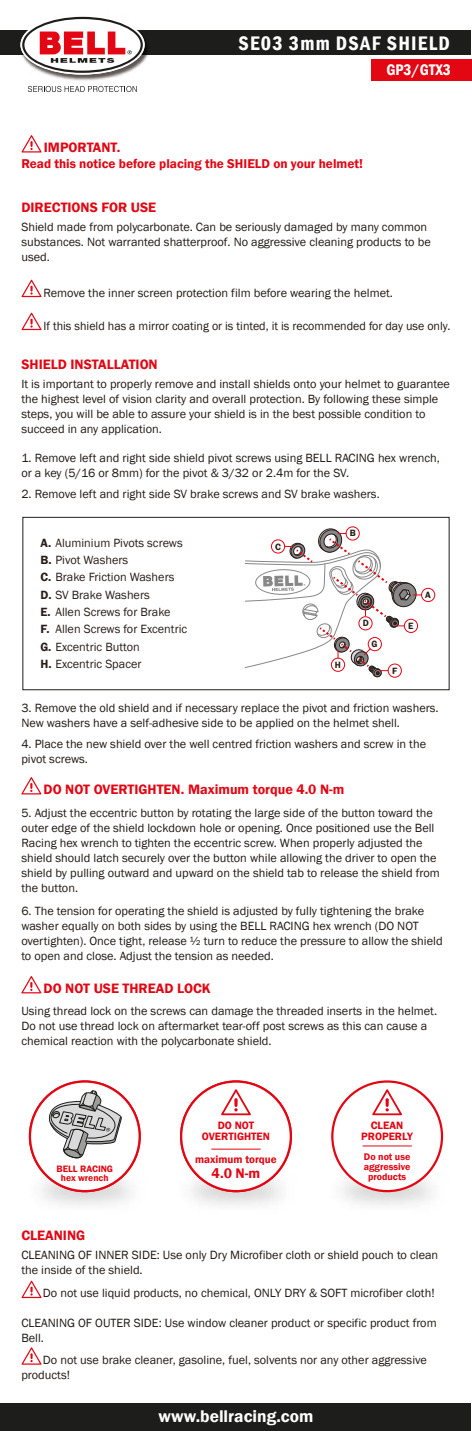
<style>
.page{position:relative;width:472px;height:1431px;background:#fff}
.page>*{position:absolute;margin:0;border:0;box-sizing:border-box;transform-origin:0 0}
.t1{font:600 condensed 20.12px "Franklin Gothic";letter-spacing:.06em;color:#fff}
.t2{font:600 17.32px "Franklin Gothic";color:#fff}
.t3{font:600 condensed 15.75px "Franklin Gothic";color:#fff}
.t4{font:600 14.35px "Franklin Gothic";color:#e30613}
.t5{font:600 14px "Franklin Gothic";color:#e30613}
.t6{font:600 13.12px "Franklin Gothic";color:#e30613}
.t7{font:12.25px/14.9px "Franklin Gothic";color:#201813}
.t8{font:12.25px "Franklin Gothic";color:#291c19}
.t9{font:600 12.25px "Franklin Gothic";color:#291c19}
.t10{font:600 11.03px/10.8px "Franklin Gothic";color:#e30613;text-align:center}
.t11{font:600 9.97px/9.8px "Franklin Gothic";color:#e30613;text-align:center}
.t12{font:600 9.45px/9.1px "Franklin Gothic";color:#e30613;text-align:center}
.t13{font:600 9.45px "Franklin Gothic";color:#291c19}
.s1{font-weight:600}
</style>
<div class="page">
<svg style="left:21px;top:135px;width:21px;height:17px"></svg>
<svg style="left:21px;top:279px;width:21px;height:18px"></svg>
<svg style="left:21px;top:1280px;width:21px;height:17px"></svg>
<svg style="left:21px;top:1347px;width:21px;height:17px"></svg>
<svg style="left:21px;top:777px;width:20px;height:17px"></svg>
<svg style="left:21px;top:976px;width:20px;height:17px"></svg>
<svg style="left:21px;top:312px;width:21px;height:18px"></svg>
<div style="left:1px;top:30px;width:469px;height:25px;background:#1d1d1b"></div>
<div style="left:371px;top:59px;width:99px;height:21px;background:#e30613"></div>
<div style="left:1px;top:1402px;width:470px;height:27px;background:#1d1d1b"></div>
<img style="left:49px;top:40px;width:99px;height:41px">
<svg style="left:20px;top:16px;width:124px;height:59px"></svg>
<svg style="left:28px;top:86px;width:109px;height:6px"></svg>
<img style="left:28px;top:1125px;width:100px;height:80px">
<div style="left:30px;top:1081px;width:109px;height:109px;background:#fff;border-radius:50%"></div>
<svg style="left:47px;top:1089px;width:75px;height:69px"></svg>
<img style="left:128px;top:1124px;width:150px;height:81px">
<div style="left:181px;top:1081px;width:109px;height:109px;background:#fff;border-radius:50%"></div>
<svg style="left:221px;top:1089px;width:30px;height:26px"></svg>
<hr style="left:211px;top:1148px;width:49px;height:1px;background:#e30613">
<img style="left:278px;top:1124px;width:166px;height:81px">
<div style="left:332px;top:1081px;width:109px;height:109px;background:#fff;border-radius:50%"></div>
<div style="left:331px;top:1080px;width:112px;height:112px;border:2px solid #e30613;border-radius:50%"></div>
<svg style="left:372px;top:1089px;width:30px;height:26px"></svg>
<hr style="left:362px;top:1145px;width:49px;height:1px;background:#e30613">
<div style="left:22px;top:517px;width:427px;height:173px;border:1px solid #1d1d1b"></div>
<div style="left:420px;top:587px;width:15px;height:15px;border:1px solid #e30613;border-radius:50%"></div>
<div style="left:345px;top:526px;width:14px;height:14px;border:1px solid #e30613;border-radius:50%"></div>
<svg style="left:244px;top:527px;width:177px;height:150px"></svg>
<h1 class="t1" style="left:238px;top:29px;width:212px">SE03 3mm DSAF SHIELD</h1>
<p class="t3" style="left:386px;top:59px;width:66px">GP3/GTX3</p>
<p class="t5" style="left:44px;top:139px;width:78px">IMPORTANT.</p>
<p class="t6" style="left:21px;top:155px;width:343px">Read this notice before placing the SHIELD on your helmet!</p>
<p class="t5" style="left:21px;top:199px;width:136px">DIRECTIONS FOR USE</p>
<p class="t7" style="left:21px;top:220px;width:410px">Shield made from polycarbonate. Can be seriously damaged by many common substances. Not warranted shatterproof. No aggressive cleaning products to be used.</p>
<p class="t7" style="left:43px;top:286px;width:350px">Remove the inner screen protection film before wearing the helmet.</p>
<p class="t7" style="left:43px;top:319px;width:408px">If this shield has a mirror coating or is tinted, it is recommended for day use only.</p>
<p class="t5" style="left:21px;top:356px;width:138px">SHIELD INSTALLATION</p>
<p class="t7" style="left:21px;top:376px;width:430px">It is important to properly remove and install shields onto your helmet to guarantee the highest level of vision clarity and overall protection. By following these simple steps, you will be able to assure your shield is in the best possible condition to succeed in any application.</p>
<p class="t7" style="left:21px;top:451px;width:420px">1. Remove left and right side shield pivot screws using BELL RACING hex wrench, or a key (5/16 or 8mm) for the pivot &amp; 3/32 or 2.4m for the SV.</p>
<p class="t7" style="left:21px;top:487px;width:359px">2. Remove left and right side SV brake screws and SV brake washers.</p>
<p class="t8" style="left:40px;top:535px;width:144px"><span class="s1">A.</span> Aluminium Pivots screws</p>
<p class="t8" style="left:40px;top:552px;width:89px"><span class="s1">B.</span> Pivot Washers</p>
<p class="t8" style="left:40px;top:569px;width:135px"><span class="s1">C.</span> Brake Friction Washers</p>
<p class="t8" style="left:40px;top:587px;width:111px"><span class="s1">D.</span> SV Brake Washers</p>
<p class="t8" style="left:40px;top:604px;width:132px"><span class="s1">E.</span> Allen Screws for Brake</p>
<p class="t8" style="left:55px;top:621px;width:133px">Allen Screws for Excentric</p>
<p class="t8" style="left:40px;top:639px;width:101px"><span class="s1">G.</span> Excentric Button</p>
<p class="t8" style="left:40px;top:656px;width:102px"><span class="s1">H.</span> Excentric Spacer</p>
<p class="t9" style="left:40px;top:621px;width:11px">F.</p>
<p class="t13" style="left:275px;top:540px;width:7px">C</p>
<p class="t13" style="left:349px;top:527px;width:8px">B</p>
<p class="t13" style="left:335px;top:658px;width:8px">H</p>
<p class="t13" style="left:362px;top:617px;width:8px">D</p>
<p class="t13" style="left:371px;top:638px;width:8px">G</p>
<p class="t13" style="left:407px;top:620px;width:7px">E</p>
<p class="t13" style="left:425px;top:589px;width:7px">A</p>
<p class="t13" style="left:392px;top:664px;width:7px">F</p>
<p class="t7" style="left:21px;top:700px;width:418px">3. Remove the old shield and if necessary replace the pivot and friction washers.<br>New washers have a self-adhesive side to be applied on the helmet shell.</p>
<p class="t7" style="left:21px;top:736px;width:406px">4. Place the new shield over the well centred friction washers and screw in the pivot screws.</p>
<p class="t5" style="left:44px;top:780px;width:302px">DO NOT OVERTIGHTEN. Maximum torque 4.0 N-m</p>
<p class="t7" style="left:21px;top:805px;width:419px">5. Adjust the eccentric button by rotating the large side of the button toward the outer edge of the shield lockdown hole or opening. Once positioned use the Bell Racing hex wrench to tighten the eccentric screw. When properly adjusted the shield should latch securely over the button while allowing the driver to open the shield by pulling outward and upward on the shield tab to release the shield from the button.</p>
<p class="t7" style="left:21px;top:903px;width:422px">6. The tension for operating the shield is adjusted by fully tightening the brake washer equally on both sides by using the BELL RACING hex wrench (DO NOT overtighten). Once tight, release ½ turn to reduce the pressure to allow the shield to open and close. Adjust the tension as needed.</p>
<p class="t5" style="left:44px;top:979px;width:168px">DO NOT USE THREAD LOCK</p>
<p class="t7" style="left:21px;top:1003px;width:417px">Using thread lock on the screws can damage the threaded inserts in the helmet.<br>Do not use thread lock on aftermarket tear-off post screws as this can cause a chemical reaction with the polycarbonate shield.</p>
<p class="t12" style="left:56px;top:1164px;width:58px">BELL RACING hex wrench</p>
<p class="t5" style="left:21px;top:1226px;width:65px">CLEANING</p>
<p class="t10" style="left:202px;top:1120px;width:70px">DO NOT<br>OVERTIGHTEN</p>
<p class="t10" style="left:195px;top:1154px;width:83px">maximum torque</p>
<p class="t4" style="left:211px;top:1163px;width:50px">4.0 N-m</p>
<p class="t10" style="left:361px;top:1120px;width:53px">CLEAN<br>PROPERLY</p>
<p class="t11" style="left:363px;top:1151px;width:48px">Do not use aggressive products</p>
<p class="t7" style="left:21px;top:1247px;width:418px">CLEANING OF INNER SIDE: Use only Dry Microfiber cloth or shield pouch to clean the inside of the shield.</p>
<p class="t7" style="left:43px;top:1285px;width:393px">Do not use liquid products, no chemical, ONLY DRY &amp; SOFT microfiber cloth!</p>
<p class="t7" style="left:21px;top:1315px;width:416px">CLEANING OF OUTER SIDE: Use window cleaner product or specific product from<br>Bell.</p>
<p class="t7" style="left:21px;top:1352px;width:407px;text-indent:22px">Do not use brake cleaner, gasoline, fuel, solvents nor any other aggressive products!</p>
<h2 class="t2" style="left:158px;top:1404px;width:156px">www.bellracing.com</h2>
</div>
